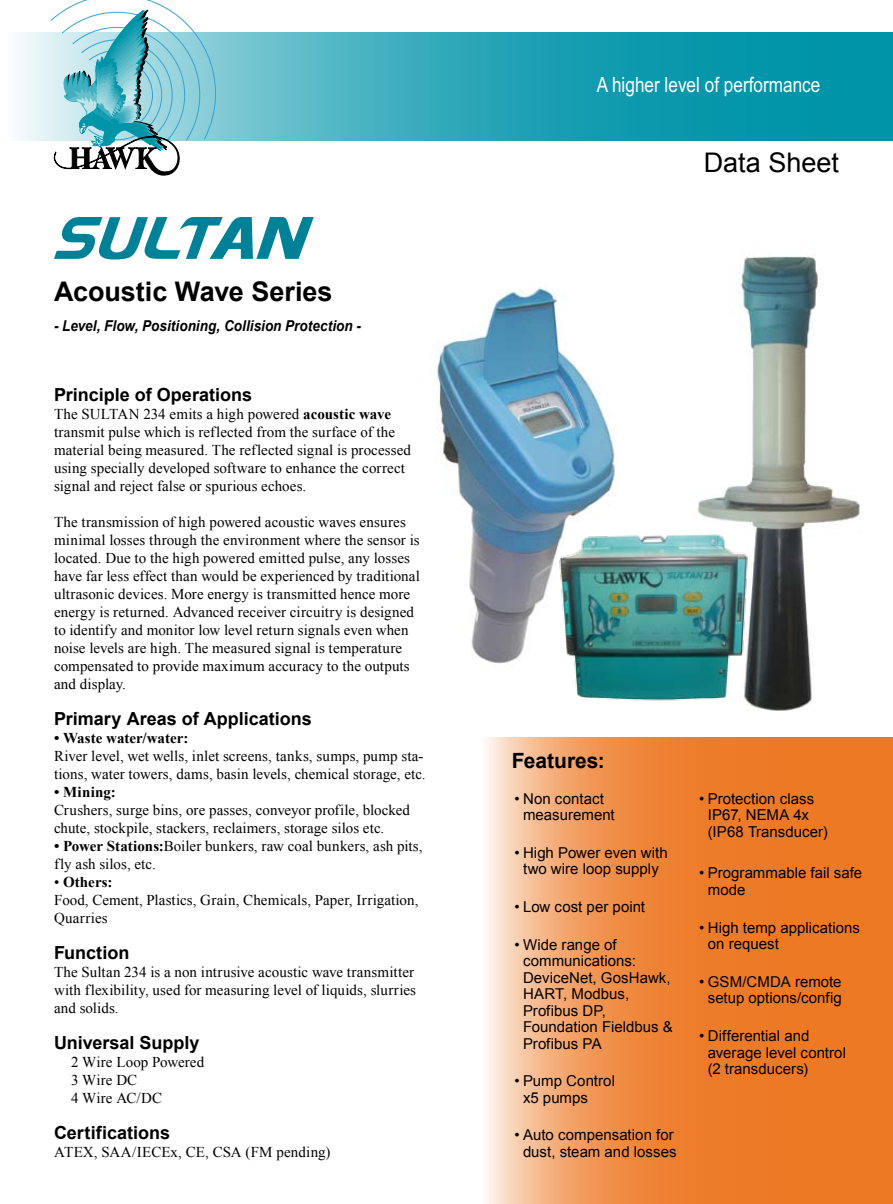
<style>
.page{position:relative;width:893px;height:1204px;background:#fff}
.page>*{position:absolute;margin:0;border:0;box-sizing:border-box;transform-origin:0 0}
.t1{font:700 27px "Arial";color:#000}
.t2{font:27px "Arial";color:#000}
.t3{font:21px "Arial Narrow";color:#fff}
.t4{font:700 21px "Arial";color:#000}
.t5{font:700 18px "Arial";color:#000}
.t6{font:15px/18px "Times New Roman";letter-spacing:.005em;color:#000}
.t7{font:15px/16.5px "Arial";color:#000}
.t8{font:italic 700 15px "Arial";letter-spacing:.005em;color:#000;scale:.9 1}
.t9{font:700 15px "Times New Roman";letter-spacing:.005em;color:#000}
.s1{font-weight:700}
</style>
<div class="page">
<svg style="left:486px;top:737px;width:407px;height:466px;background:#ef8f49"></svg>
<svg style="left:19px;top:33px;width:874px;height:107px;background:#30a8b9"></svg>
<svg style="left:50px;top:0;width:166px;height:175px"></svg>
<img style="left:695px;top:256px;width:167px;height:455px">
<img style="left:436px;top:287px;width:181px;height:377px">
<img style="left:553px;top:520px;width:198px;height:190px">
<svg style="left:54px;top:217px;width:260px;height:42px"></svg>
<h1 class="t1" style="left:54px;top:273px;width:280px">Acoustic Wave Series</h1>
<p class="t8" style="left:54px;top:315px;width:343px">- Level, Flow, Positioning, Collision Protection -</p>
<p class="t5" style="left:54px;top:382px;width:200px">Principle of Operations</p>
<p class="t6" style="left:54px;top:405px;width:359px">The SULTAN 234 emits a high powered <span class="s1">acoustic wave </span>transmit pulse which is reflected from the surface of the material being measured. The reflected signal is processed using specially developed software to enhance the correct signal and reject false or spurious echoes.</p>
<p class="t6" style="left:54px;top:513px;width:367px">The transmission of high powered acoustic waves ensures minimal losses through the environment where the sensor is located. Due to the high powered emitted pulse, any losses have far less effect than would be experienced by traditional ultrasonic devices. More energy is transmitted hence more energy is returned. Advanced receiver circuitry is designed to identify and monitor low level return signals even when noise levels are high. The measured signal is temperature compensated to provide maximum accuracy to the outputs and display.</p>
<p class="t5" style="left:54px;top:706px;width:259px">Primary Areas of Applications</p>
<p class="t9" style="left:54px;top:727px;width:136px">• Waste water/water:</p>
<p class="t6" style="left:54px;top:747px;width:373px">River level, wet wells, inlet screens, tanks, sumps, pump sta&shy;tions, water towers, dams, basin levels, chemical storage, etc.</p>
<p class="t9" style="left:54px;top:781px;width:63px">• Mining:</p>
<p class="t6" style="left:54px;top:801px;width:358px">Crushers, surge bins, ore passes, conveyor profile, blocked chute, stockpile, stackers, reclaimers, storage silos etc.</p>
<p class="t6" style="left:54px;top:837px;width:370px"><span class="s1">• Power Stations:</span>Boiler bunkers, raw coal bunkers, ash pits, fly ash silos, etc.</p>
<p class="t6" style="left:54px;top:873px;width:366px">• <span class="s1">Others:<br></span>Food, Cement, Plastics, Grain, Chemicals, Paper, Irrigation,<br>Quarries</p>
<p class="t5" style="left:54px;top:940px;width:77px">Function</p>
<p class="t6" style="left:54px;top:963px;width:364px">The Sultan 234 is a non intrusive acoustic wave transmitter with flexibility, used for measuring level of liquids, slurries and solids.</p>
<p class="t5" style="left:54px;top:1030px;width:147px">Universal Supply</p>
<p class="t6" style="left:71px;top:1053px;width:135px">2 Wire Loop Powered<br>3 Wire DC<br>4 Wire AC/DC</p>
<p class="t5" style="left:54px;top:1120px;width:118px">Certifications</p>
<p class="t6" style="left:54px;top:1143px;width:278px">ATEX, SAA/IECEx, CE, CSA (FM pending)</p>
<h2 class="t3" style="left:597px;top:69px;width:225px">A higher level of performance</h2>
<h1 class="t2" style="left:704px;top:144px;width:137px">Data Sheet</h1>
<h2 class="t4" style="left:512px;top:747px;width:95px">Features:</h2>
<p class="t7" style="left:523px;top:790px;width:93px;text-indent:-9px">• Non contact measurement</p>
<p class="t7" style="left:514px;top:844px;width:155px;text-align:center">• High Power even with two wire loop supply</p>
<p class="t7" style="left:514px;top:898px;width:132px">• Low cost per point</p>
<p class="t7" style="left:523px;top:936px;width:151px;text-indent:-9px">• Wide range of communications:<br>DeviceNet, GosHawk,<br>HART, Modbus,<br>Profibus DP,<br>Foundation Fieldbus &amp;<br>Profibus PA</p>
<p class="t7" style="left:523px;top:1072px;width:93px;text-indent:-9px">• Pump Control x5 pumps</p>
<p class="t7" style="left:514px;top:1126px;width:164px;text-align:center">• Auto compensation for dust, steam and losses</p>
<p class="t7" style="left:708px;top:790px;width:121px;text-indent:-9px">• Protection class<br>IP67, NEMA 4x (IP68 Transducer)</p>
<p class="t7" style="left:708px;top:864px;width:156px;text-indent:-9px">• Programmable fail safe mode</p>
<p class="t7" style="left:708px;top:919px;width:154px;text-indent:-9px">• High temp applications on request</p>
<p class="t7" style="left:699px;top:973px;width:144px;text-align:center">• GSM/CMDA remote setup options/config</p>
<p class="t7" style="left:708px;top:1027px;width:140px;text-indent:-9px">• Differential and average level control (2 transducers)</p>
</div>
